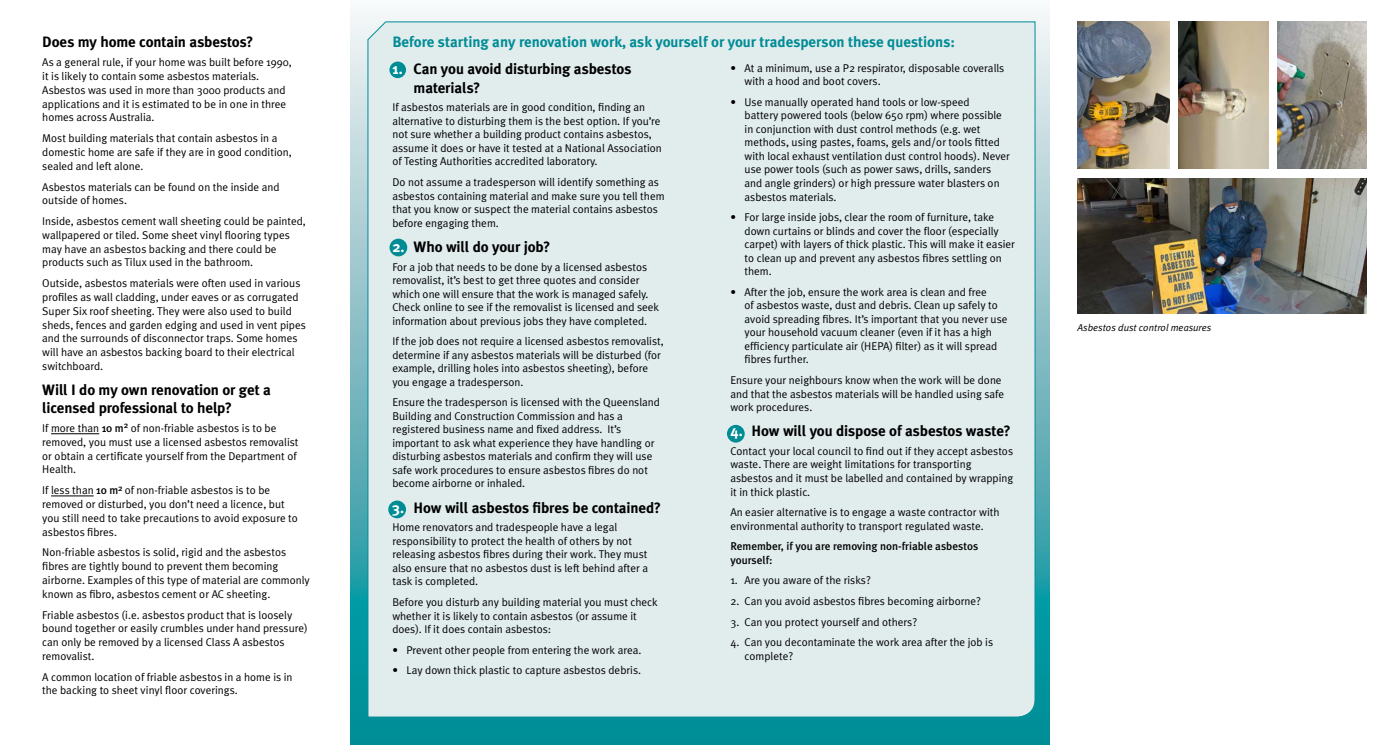
<style>
.page{position:relative;width:1393px;height:745px;background:#fff}
.page>*{position:absolute;margin:0;border:0;box-sizing:border-box;transform-origin:0 0}
.t1{font:700 15px/18px "Meta Plus";letter-spacing:-.01em;color:#000}
.t2{font:700 15px "Meta Plus";color:#008c95}
.t3{font:11.25px/13.5px "Meta Plus Normal";color:#000}
.t4{font:500 11.25px/13.5px "Meta Plus";color:#000}
.t5{font:italic 10px "Meta Plus Normal";color:#000}
.s1{font-family:"Meta Plus";font-weight:500}
.s2{color:#fff}
</style>
<div class="page">
<svg style="left:351px;top:13px;width:698px;height:731px;background:#53afb6"></svg>
<hr style="left:51px;top:433px;width:48px;height:1px;background:#000">
<hr style="left:51px;top:495px;width:43px;height:1px;background:#000">
<img style="left:1077px;top:22px;width:92px;height:147px">
<img style="left:1178px;top:22px;width:90px;height:147px">
<img style="left:1077px;top:178px;width:289px;height:135px">
<div style="left:368px;top:21px;width:667px;height:695px;background:#e1eced"></div>
<img style="left:1277px;top:22px;width:89px;height:147px">
<div style="left:389px;top:62px;width:17px;height:16px;background:#008c95;border-radius:50%"></div>
<div style="left:389px;top:238px;width:18px;height:18px;background:#008c95;border-radius:50%"></div>
<div style="left:727px;top:424px;width:17px;height:18px;background:#008c95;border-radius:50%"></div>
<div style="left:388px;top:500px;width:18px;height:18px;background:#008c95;border-radius:50%"></div>
<h1 class="t1" style="left:42px;top:33px;width:213px">Does my home contain asbestos?</h1>
<p class="t3" style="left:42px;top:55px;width:251px">As a general rule, if your home was built before 1990, it is likely to contain some asbestos materials.<br>Asbestos was used in more than 3000 products and applications and it is estimated to be in one in three homes across Australia.</p>
<p class="t3" style="left:42px;top:131px;width:251px">Most building materials that contain asbestos in a domestic home are safe if they are in good condition, sealed and left alone.</p>
<p class="t3" style="left:42px;top:179px;width:239px">Asbestos materials can be found on the inside and outside of homes.</p>
<p class="t3" style="left:42px;top:214px;width:265px">Inside, asbestos cement wall sheeting could be painted, wallpapered or tiled. Some sheet vinyl flooring types may have an asbestos backing and there could be products such as Tilux used in the bathroom.</p>
<p class="t3" style="left:42px;top:276px;width:265px">Outside, asbestos materials were often used in various profiles as wall cladding, under eaves or as corrugated Super Six roof sheeting. They were also used to build sheds, fences and garden edging and used in vent pipes and the surrounds of disconnector traps. Some homes will have an asbestos backing board to their electrical switchboard.</p>
<h1 class="t1" style="left:42px;top:380px;width:230px">Will I do my own renovation or get a licensed professional to help?</h1>
<p class="t3" style="left:42px;top:421px;width:258px">If more than <span class="s1">10 m</span><sup>2</sup> of non-friable asbestos is to be removed, you must use a licensed asbestos removalist or obtain a certificate yourself from the Department of Health.</p>
<p class="t3" style="left:42px;top:483px;width:257px">If less than <span class="s1">10 m</span><sup>2</sup> of non-friable asbestos is to be removed or disturbed, you don’t need a licence, but you still need to take precautions to avoid exposure to asbestos fibres.</p>
<p class="t3" style="left:42px;top:545px;width:269px">Non-friable asbestos is solid, rigid and the asbestos fibres are tightly bound to prevent them becoming airborne. Examples of this type of material are commonly known as fibro, asbestos cement or AC sheeting.</p>
<p class="t3" style="left:42px;top:607px;width:267px">Friable asbestos (i.e. asbestos product that is loosely bound together or easily crumbles under hand pressure) can only be removed by a licensed Class A asbestos removalist.</p>
<p class="t3" style="left:42px;top:669px;width:252px">A common location of friable asbestos in a home is in the backing to sheet vinyl floor coverings.</p>
<h1 class="t2" style="left:392px;top:33px;width:564px">Before starting any renovation work, ask yourself or your tradesperson these questions:</h1>
<h1 class="t1" style="left:413px;top:60px;width:219px;text-indent:-21px"><span class="s2">1.</span> Can you avoid disturbing asbestos materials?</h1>
<p class="t3" style="left:392px;top:100px;width:271px">If asbestos materials are in good condition, finding an alternative to disturbing them is the best option. If you’re not sure whether a building product contains asbestos, assume it does or have it tested at a National Association of Testing Authorities accredited laboratory.</p>
<p class="t3" style="left:392px;top:175px;width:274px">Do not assume a tradesperson will identify something as asbestos containing material and make sure you tell them that you know or suspect the material contains asbestos before engaging them.</p>
<h1 class="t1" style="left:392px;top:237px;width:159px"><span class="s2">2.</span> Who will do your job?</h1>
<p class="t3" style="left:392px;top:259px;width:268px">For a job that needs to be done by a licensed asbestos removalist, it’s best to get three quotes and consider which one will ensure that the work is managed safely.<br>Check online to see if the removalist is licensed and seek information about previous jobs they have completed.</p>
<p class="t3" style="left:392px;top:334px;width:273px">If the job does not require a licensed asbestos removalist, determine if any asbestos materials will be disturbed (for example, drilling holes into asbestos sheeting), before you engage a tradesperson.</p>
<p class="t3" style="left:392px;top:395px;width:269px">Ensure the tradesperson is licensed with the Queensland Building and Construction Commission and has a registered business name and fixed address. It’s important to ask what experience they have handling or disturbing asbestos materials and confirm they will use safe work procedures to ensure asbestos fibres do not become airborne or inhaled.</p>
<h1 class="t1" style="left:392px;top:498px;width:270px"><span class="s2">3.</span> How will asbestos fibres be contained?</h1>
<p class="t3" style="left:392px;top:520px;width:257px">Home renovators and tradespeople have a legal responsibility to protect the health of others by not releasing asbestos fibres during their work. They must also ensure that no asbestos dust is left behind after a task is completed.</p>
<p class="t3" style="left:392px;top:595px;width:267px">Before you disturb any building material you must check whether it is likely to contain asbestos (or assume it does). If it does contain asbestos:</p>
<p class="t3" style="left:392px;top:642px;width:250px">• Prevent other people from entering the work area.</p>
<p class="t3" style="left:392px;top:663px;width:250px">• Lay down thick plastic to capture asbestos debris.</p>
<p class="t3" style="left:744px;top:61px;width:261px;text-indent:-14px">• At a minimum, use a P2 respirator, disposable coveralls with a hood and boot covers.</p>
<p class="t3" style="left:744px;top:95px;width:267px;text-indent:-14px">• Use manually operated hand tools or low-speed<br>battery powered tools (below 650 rpm) where possible in conjunction with dust control methods (e.g. wet methods, using pastes, foams, gels and/or tools fitted with local exhaust ventilation dust control hoods). Never use power tools (such as power saws, drills, sanders and angle grinders) or high pressure water blasters on asbestos materials.</p>
<p class="t3" style="left:744px;top:210px;width:272px;text-indent:-14px">• For large inside jobs, clear the room of furniture, take down curtains or blinds and cover the floor (especially carpet) with layers of thick plastic. This will make it easier to clean up and prevent any asbestos fibres settling on them.</p>
<p class="t3" style="left:744px;top:285px;width:264px;text-indent:-14px">• After the job, ensure the work area is clean and free<br>of asbestos waste, dust and debris. Clean up safely to avoid spreading fibres. It’s important that you never use your household vacuum cleaner (even if it has a high efficiency particulate air (HEPA) filter) as it will spread fibres further.</p>
<p class="t3" style="left:730px;top:373px;width:275px">Ensure your neighbours know when the work will be done and that the asbestos materials will be handled using safe work procedures.</p>
<h1 class="t1" style="left:730px;top:421px;width:282px"><span class="s2">4.</span> How will you dispose of asbestos waste?</h1>
<p class="t3" style="left:730px;top:444px;width:284px">Contact your local council to find out if they accept asbestos waste. There are weight limitations for transporting asbestos and it must be labelled and contained by wrapping it in thick plastic.</p>
<p class="t3" style="left:730px;top:505px;width:271px">An easier alternative is to engage a waste contractor with environmental authority to transport regulated waste.</p>
<p class="t4" style="left:730px;top:539px;width:249px">Remember, if you are removing non-friable asbestos yourself:</p>
<p class="t3" style="left:730px;top:573px;width:142px">1. Are you aware of the risks?</p>
<p class="t3" style="left:730px;top:593px;width:252px">2. Can you avoid asbestos fibres becoming airborne?</p>
<p class="t3" style="left:730px;top:614px;width:188px">3. Can you protect yourself and others?</p>
<p class="t3" style="left:744px;top:635px;width:250px;text-indent:-14px">4. Can you decontaminate the work area after the job is complete?</p>
<p class="t5" style="left:1077px;top:321px;width:135px">Asbestos dust control measures</p>
</div>
